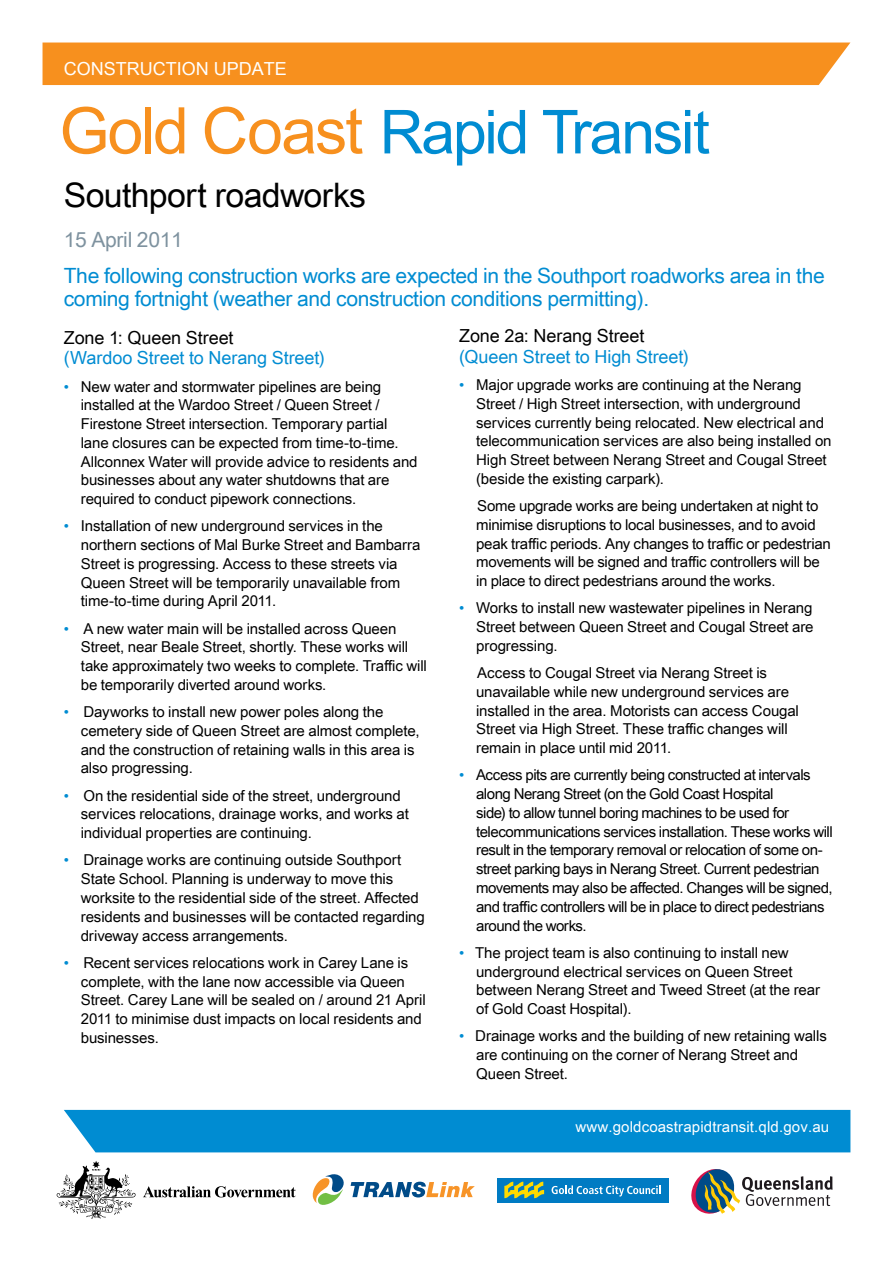
<style>
.page{position:relative;width:893px;height:1263px;background:#fff}
.page>*{position:absolute;margin:0;border:0;box-sizing:border-box;transform-origin:0 0}
.t1{font:60.75px "Arial Unicode MS";letter-spacing:-.035em;color:#008cd2}
.t2{font:33.75px "Arial Unicode MS";letter-spacing:-.015em;color:#000}
.t3{font:21px/23.1px "Arial Unicode MS";letter-spacing:-.015em;color:#008cd2}
.t4{font:21px "Arial Unicode MS";letter-spacing:-.015em;color:#7e929f}
.t5{font:18px "Arial Unicode MS";letter-spacing:-.005em;color:#008cd2}
.t6{font:18px "Arial Unicode MS";letter-spacing:-.005em;color:#000}
.t7{font:18px "Arial Unicode MS";color:#fff}
.t8{font:15px/18.8px "Arial Unicode MS";letter-spacing:-.01em;color:#000}
.t9{font:15px/18.8px "Arial Unicode MS";letter-spacing:-.03em;color:#000}
.t10{font:15px "Arial Unicode MS";letter-spacing:.01em;color:#fff}
.s1{font-size:64.35px;color:#f7901e}
.s2{color:#008cd2}
</style>
<div class="page">
<div style="left:64px;top:1110px;width:786px;height:42px;background:#008cd2"></div>
<svg style="left:691px;top:1169px;width:142px;height:45px"></svg>
<svg style="left:312px;top:1174px;width:163px;height:31px"></svg>
<svg style="left:143px;top:1186px;width:153px;height:11px"></svg>
<svg style="left:57px;top:1161px;width:79px;height:58px"></svg>
<div style="left:497px;top:1178px;width:171px;height:24px;background:#007bc3"></div>
<svg style="left:552px;top:1185px;width:108px;height:11px"></svg>
<svg style="left:504px;top:1181px;width:40px;height:17px"></svg>
<div style="left:43px;top:43px;width:807px;height:42px;background:#f7901e"></div>
<p class="t7" style="left:64px;top:56px;width:225px">CONSTRUCTION UPDATE</p>
<h1 class="t1" style="left:60px;top:88px;width:652px"><span class="s1">Gold Coast</span> Rapid Transit</h1>
<h2 class="t2" style="left:64px;top:170px;width:304px">Southport roadworks</h2>
<h3 class="t4" style="left:64px;top:224px;width:121px">15 April 2011</h3>
<h3 class="t3" style="left:64px;top:264px;width:763px">The following construction works are expected in the Southport roadworks area in the coming fortnight (weather and construction conditions permitting).</h3>
<p class="t6" style="left:64px;top:324px;width:171px">Zone 1: Queen Street</p>
<p class="t5" style="left:64px;top:345px;width:263px">(Wardoo Street to Nerang Street)</p>
<p class="t8" style="left:81px;top:377px;width:338px;text-indent:-17px"><span class="s2">•</span> New water and stormwater pipelines are being installed at the Wardoo Street / Queen Street / Firestone Street intersection. Temporary partial lane closures can be expected from time-to-time.<br>Allconnex Water will provide advice to residents and businesses about any water shutdowns that are required to conduct pipework connections.</p>
<p class="t8" style="left:81px;top:516px;width:341px;text-indent:-17px"><span class="s2">•</span> Installation of new underground services in the northern sections of Mal Burke Street and Bambarra Street is progressing. Access to these streets via Queen Street will be temporarily unavailable from time-to-time during April 2011.</p>
<p class="t8" style="left:81px;top:619px;width:348px;text-indent:-17px"><span class="s2">•</span> A new water main will be installed across Queen Street, near Beale Street, shortly. These works will take approximately two weeks to complete. Traffic will be temporarily diverted around works.</p>
<p class="t8" style="left:81px;top:702px;width:340px;text-indent:-17px"><span class="s2">•</span> Dayworks to install new power poles along the cemetery side of Queen Street are almost complete, and the construction of retaining walls in this area is also progressing.</p>
<p class="t8" style="left:81px;top:786px;width:330px;text-indent:-17px"><span class="s2">•</span> On the residential side of the street, underground services relocations, drainage works, and works at individual properties are continuing.</p>
<p class="t8" style="left:81px;top:850px;width:345px;text-indent:-17px"><span class="s2">•</span> Drainage works are continuing outside Southport State School. Planning is underway to move this worksite to the residential side of the street. Affected residents and businesses will be contacted regarding driveway access arrangements.</p>
<p class="t8" style="left:81px;top:953px;width:346px;text-indent:-17px"><span class="s2">•</span> Recent services relocations work in Carey Lane is complete, with the lane now accessible via Queen Street. Carey Lane will be sealed on / around 21 April 2011 to minimise dust impacts on local residents and businesses.</p>
<p class="t6" style="left:459px;top:323px;width:187px">Zone 2a: Nerang Street</p>
<p class="t5" style="left:459px;top:343px;width:231px">(Queen Street to High Street)</p>
<p class="t8" style="left:476px;top:375px;width:357px;text-indent:-17px"><span class="s2">•</span> Major upgrade works are continuing at the Nerang Street / High Street intersection, with underground services currently being relocated. New electrical and telecommunication services are also being installed on High Street between Nerang Street and Cougal Street (beside the existing carpark).</p>
<p class="t8" style="left:476px;top:496px;width:356px">Some upgrade works are being undertaken at night to minimise disruptions to local businesses, and to avoid peak traffic periods. Any changes to traffic or pedestrian movements will be signed and traffic controllers will be in place to direct pedestrians around the works.</p>
<p class="t8" style="left:476px;top:598px;width:339px;text-align:justify;text-indent:-17px"><span class="s2">•</span> Works to install new wastewater pipelines in Nerang Street between Queen Street and Cougal Street are progressing.</p>
<p class="t8" style="left:476px;top:663px;width:324px">Access to Cougal Street via Nerang Street is unavailable while new underground services are installed in the area. Motorists can access Cougal Street via High Street. These traffic changes will remain in place until mid 2011.</p>
<p class="t9" style="left:476px;top:765px;width:358px;text-indent:-17px"><span class="s2">•</span> Access pits are currently being constructed at intervals along Nerang Street (on the Gold Coast Hospital<br>side) to allow tunnel boring machines to be used for telecommunications services installation. These works will result in the temporary removal or relocation of some on&shy;street parking bays in Nerang Street. Current pedestrian movements may also be affected. Changes will be signed, and traffic controllers will be in place to direct pedestrians around the works.</p>
<p class="t8" style="left:476px;top:943px;width:345px;text-indent:-17px"><span class="s2">•</span> The project team is also continuing to install new underground electrical services on Queen Street between Nerang Street and Tweed Street (at the rear of Gold Coast Hospital).</p>
<p class="t8" style="left:476px;top:1026px;width:352px;text-indent:-17px"><span class="s2">•</span> Drainage works and the building of new retaining walls are continuing on the corner of Nerang Street and<br>Queen Street.</p>
<p class="t10" style="left:575px;top:1116px;width:255px">www.goldcoastrapidtransit.qld.gov.au</p>
</div>
